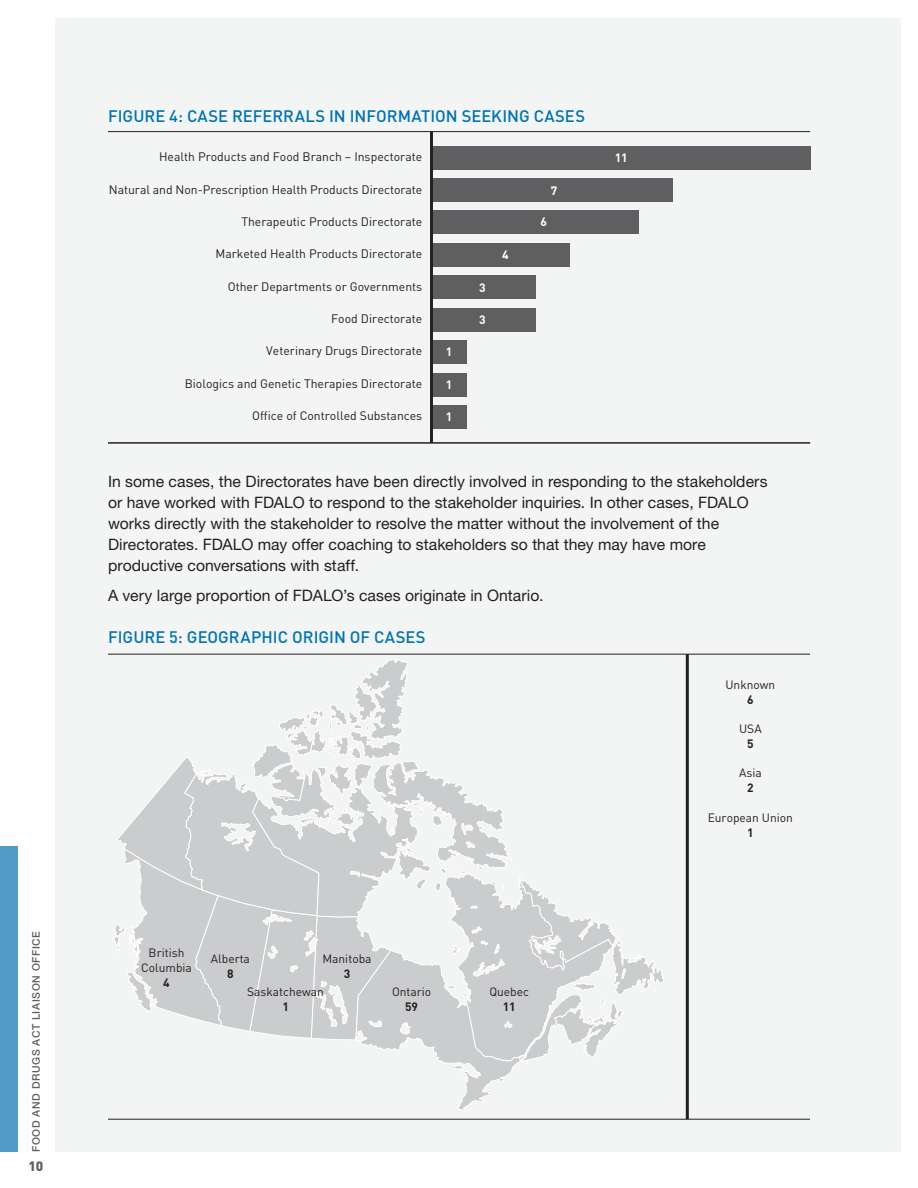
<style>
.page{position:relative;width:918px;height:1188px;background:#fff}
.page>*{position:absolute;margin:0;border:0;box-sizing:border-box;transform-origin:0 0}
.Chart_head{font:500 16.5px "DIN";color:#0073ae}
.body{font:15.75px/21px "Helvetica Neue LT Std";color:#231f20}
.t1{font:900 13.5px "DIN";color:#5f5f62}
.t2{font:12.15px "DIN";color:#231f20}
.t3{font:12px/15px "DIN";color:#231f20;text-align:center}
.t4{font:700 12px "DIN";color:#fff}
.t5{font:500 10.5px "Helvetica Neue";letter-spacing:.06em;color:#5f5f62}
.s1{font-weight:700}
</style>
<div class="page">
<div style="left:55px;top:18px;width:846px;height:1134px;background:#f3f4f4"></div>
<div style="left:0;top:846px;width:18px;height:306px;background:#529ac8"></div>
<div style="left:432px;top:146px;width:378px;height:23px;background:#5f5f62"></div>
<div style="left:432px;top:178px;width:241px;height:24px;background:#5f5f62"></div>
<div style="left:432px;top:211px;width:206px;height:23px;background:#5f5f62"></div>
<div style="left:432px;top:243px;width:138px;height:24px;background:#5f5f62"></div>
<div style="left:432px;top:276px;width:103px;height:23px;background:#5f5f62"></div>
<div style="left:432px;top:308px;width:103px;height:23px;background:#5f5f62"></div>
<div style="left:432px;top:341px;width:34px;height:23px;background:#5f5f62"></div>
<div style="left:432px;top:373px;width:34px;height:23px;background:#5f5f62"></div>
<div style="left:432px;top:405px;width:34px;height:24px;background:#5f5f62"></div>
<hr style="left:430px;top:132px;width:3px;height:311px;background:#231f20">
<hr style="left:108px;top:442px;width:702px;height:2px;background:#231f20">
<hr style="left:108px;top:131px;width:702px;height:1px;background:#231f20">
<svg style="left:331px;top:660px;width:77px;height:50px"></svg>
<svg style="left:114px;top:710px;width:550px;height:400px"></svg>
<hr style="left:108px;top:1119px;width:702px;height:1px;background:#231f20">
<hr style="left:686px;top:654px;width:3px;height:465px;background:#231f20">
<hr style="left:108px;top:654px;width:702px;height:1px;background:#231f20">
<p class="t5" style="left:30px;top:1152px;width:222px;rotate:-90deg">FOOD AND DRUGS ACT LIAISON OFFICE</p>
<p class="t1" style="left:29px;top:1157px;width:16px">10</p>
<p class="Chart_head" style="left:108px;top:105px;width:479px">FIGURE 4: CASE REFERRALS IN INFORMATION SEEKING CASES</p>
<p class="t2" style="left:159px;top:149px;width:265px">Health Products and Food Branch – Inspectorate</p>
<p class="t2" style="left:109px;top:182px;width:315px">Natural and Non-Prescription Health Products Directorate</p>
<p class="t2" style="left:241px;top:214px;width:182px">Therapeutic Products Directorate</p>
<p class="t2" style="left:215px;top:246px;width:208px">Marketed Health Products Directorate</p>
<p class="t2" style="left:228px;top:279px;width:196px">Other Departments or Governments</p>
<p class="t2" style="left:331px;top:311px;width:93px">Food Directorate</p>
<p class="t2" style="left:266px;top:343px;width:158px">Veterinary Drugs Directorate</p>
<p class="t2" style="left:185px;top:376px;width:239px">Biologics and Genetic Therapies Directorate</p>
<p class="t2" style="left:252px;top:408px;width:172px">Office of Controlled Substances</p>
<p class="t4" style="left:446px;top:344px;width:8px">1</p>
<p class="t4" style="left:446px;top:377px;width:8px">1</p>
<p class="t4" style="left:446px;top:409px;width:8px">1</p>
<p class="t4" style="left:479px;top:280px;width:8px">3</p>
<p class="t4" style="left:479px;top:312px;width:8px">3</p>
<p class="t4" style="left:502px;top:247px;width:8px">4</p>
<p class="t4" style="left:551px;top:183px;width:8px">7</p>
<p class="t4" style="left:540px;top:214px;width:8px">6</p>
<p class="t4" style="left:615px;top:150px;width:15px">11</p>
<p class="body" style="left:108px;top:471px;width:661px">In some cases, the Directorates have been directly involved in responding to the stakeholders or have worked with FDALO to respond to the stakeholder inquiries. In other cases, FDALO works directly with the stakeholder to resolve the matter without the involvement of the Directorates. FDALO may offer coaching to stakeholders so that they may have more productive conversations with staff.</p>
<p class="body" style="left:108px;top:585px;width:437px">A very large proportion of FDALO’s cases originate in Ontario.</p>
<p class="Chart_head" style="left:108px;top:627px;width:319px">FIGURE 5: GEOGRAPHIC ORIGIN OF CASES</p>
<p class="t3" style="left:725px;top:677px;width:51px">Unknown<br><span class="s1">6</span></p>
<p class="t3" style="left:739px;top:721px;width:24px">USA<br><span class="s1">5</span></p>
<p class="t3" style="left:739px;top:765px;width:24px">Asia<br><span class="s1">2</span></p>
<p class="t3" style="left:141px;top:945px;width:52px">British<br>Columbia<br><span class="s1">4</span></p>
<p class="t3" style="left:211px;top:951px;width:40px">Alberta<br><span class="s1">8</span></p>
<p class="t3" style="left:247px;top:984px;width:78px">Saskatchewan<br><span class="s1">1</span></p>
<p class="t3" style="left:322px;top:951px;width:51px">Manitoba<br><span class="s1">3</span></p>
<p class="t3" style="left:392px;top:984px;width:41px">Ontario<br><span class="s1">59</span></p>
<p class="t3" style="left:489px;top:984px;width:41px">Quebec<br><span class="s1">11</span></p>
<p class="t3" style="left:708px;top:810px;width:87px">European Union<br><span class="s1">1</span></p>
</div>
